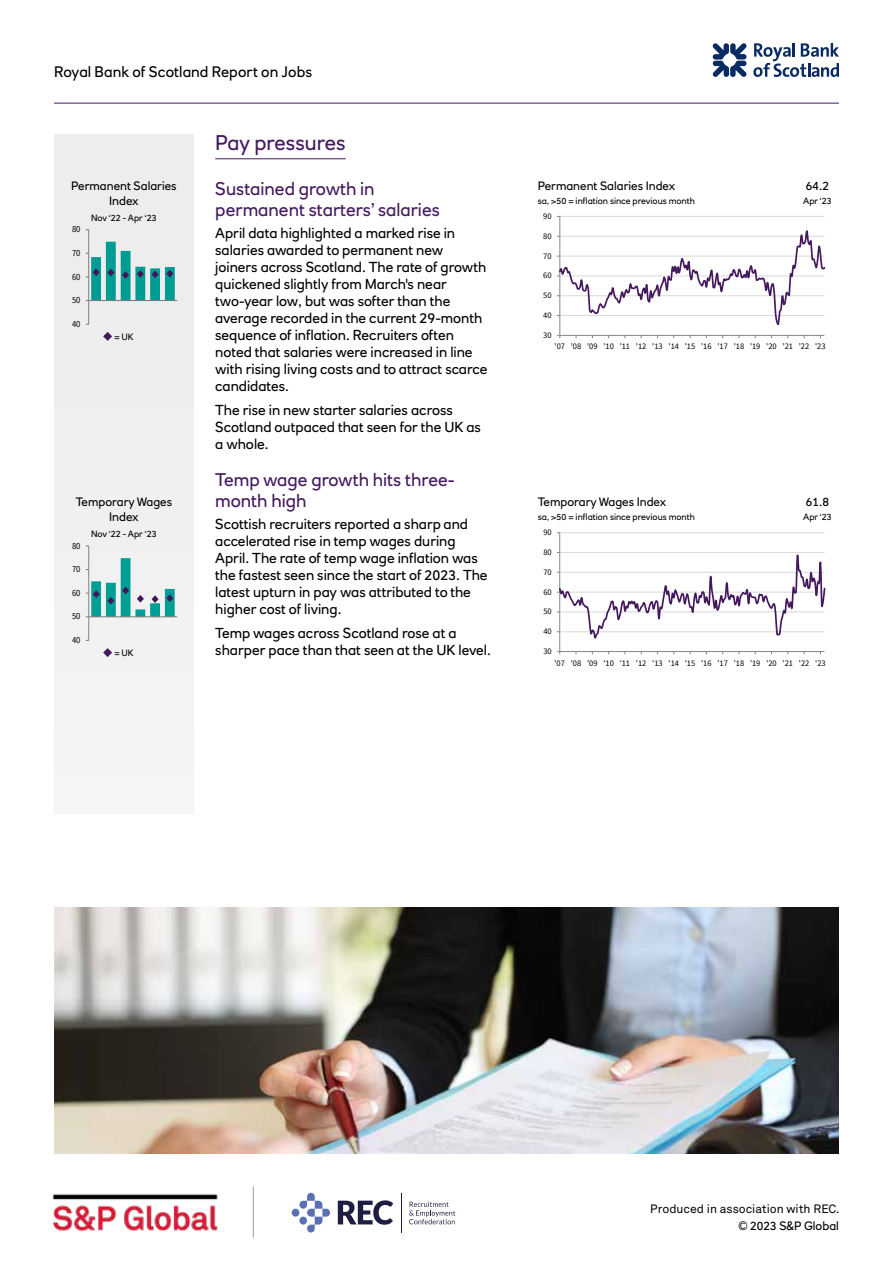
<style>
.page{position:relative;width:893px;height:1263px;background:#fff}
.page>*{position:absolute;margin:0;border:0;box-sizing:border-box;transform-origin:0 0}
.t1{font:21px "RN House Sans";color:#44195e}
.t2{font:18px/21.6px "RN House Sans";color:#44195e}
.t3{font:15px "RN House Sans";letter-spacing:.005em;color:#000}
.t4{font:14.25px/17.1px "RN House Sans";color:#000}
.t5{font:12px/14.4px "RN House Sans";color:#000;text-align:center}
.t6{font:12px "Akkurat LL";color:#000}
.t7{font:9.3px "Source Sans Pro";letter-spacing:.005em;color:#000;scale:.91 1}
.t8{font:9.3px "Source Sans Pro";letter-spacing:.005em;color:#000;scale:.92 1}
.t9{font:9px "RN House Sans";color:#000}
.t10{font:8.55px "Source Sans Pro";letter-spacing:-.005em;color:#000}
</style>
<div class="page">
<hr style="left:54px;top:103px;width:785px;height:1px;background:#44195e">
<svg style="left:712px;top:43px;width:35px;height:34px"></svg>
<svg style="left:753px;top:43px;width:86px;height:34px"></svg>
<hr style="left:253px;top:1186px;width:1px;height:52px;background:#9d9d9c">
<svg style="left:338px;top:1200px;width:55px;height:25px"></svg>
<hr style="left:401px;top:1193px;width:1px;height:39px;background:#1f1d43">
<svg style="left:409px;top:1201px;width:46px;height:23px"></svg>
<div style="left:292px;top:1209px;width:7px;height:7px;background:#5a70b5;border-radius:50%"></div>
<svg style="left:299px;top:1193px;width:31px;height:39px"></svg>
<img style="left:52px;top:1194px;width:166px;height:38px">
<div style="left:54px;top:134px;width:140px;height:680px;background:#ededed"></div>
<hr style="left:215px;top:159px;width:131px;height:1px;background:#44195e">
<hr style="left:560px;top:216px;width:264px;height:1px;background:#d9d9d9">
<hr style="left:559px;top:216px;width:1px;height:119px;background:#868686">
<hr style="left:560px;top:335px;width:264px;height:1px;background:#868686">
<svg style="left:557px;top:230px;width:268px;height:95px"></svg>
<hr style="left:88px;top:230px;width:1px;height:94px;background:#868686">
<hr style="left:89px;top:300px;width:88px;height:1px;background:#868686">
<svg style="left:86px;top:242px;width:89px;height:59px"></svg>
<hr style="left:560px;top:532px;width:264px;height:1px;background:#d9d9d9">
<hr style="left:559px;top:533px;width:1px;height:118px;background:#868686">
<hr style="left:560px;top:651px;width:264px;height:1px;background:#868686">
<svg style="left:557px;top:550px;width:268px;height:91px"></svg>
<hr style="left:88px;top:546px;width:1px;height:94px;background:#868686">
<hr style="left:89px;top:616px;width:88px;height:1px;background:#868686">
<svg style="left:86px;top:558px;width:89px;height:59px"></svg>
<img style="left:54px;top:907px;width:785px;height:247px">
<svg style="left:103px;top:332px;width:9px;height:9px"></svg>
<svg style="left:103px;top:648px;width:9px;height:9px"></svg>
<p class="t3" style="left:54px;top:63px;width:260px">Royal Bank of Scotland Report on Jobs</p>
<p class="t5" style="left:71px;top:179px;width:107px">Permanent Salaries<br>Index</p>
<p class="t7" style="left:72px;top:223px;width:11px">80</p>
<p class="t7" style="left:72px;top:247px;width:11px">70</p>
<p class="t7" style="left:72px;top:271px;width:11px">60</p>
<p class="t7" style="left:72px;top:294px;width:11px">50</p>
<p class="t7" style="left:72px;top:318px;width:11px">40</p>
<p class="t9" style="left:91px;top:212px;width:67px">Nov ‘22 - Apr ‘23</p>
<p class="t9" style="left:114px;top:331px;width:21px">= UK</p>
<p class="t5" style="left:76px;top:495px;width:98px">Temporary Wages<br>Index</p>
<p class="t8" style="left:72px;top:540px;width:11px">80</p>
<p class="t8" style="left:72px;top:563px;width:11px">70</p>
<p class="t8" style="left:72px;top:587px;width:11px">60</p>
<p class="t8" style="left:72px;top:610px;width:11px">50</p>
<p class="t8" style="left:72px;top:634px;width:11px">40</p>
<p class="t9" style="left:91px;top:528px;width:67px">Nov ‘22 - Apr ‘23</p>
<p class="t9" style="left:114px;top:647px;width:21px">= UK</p>
<h1 class="t1" style="left:215px;top:130px;width:132px">Pay pressures</h1>
<p class="t2" style="left:215px;top:177px;width:226px">Sustained growth in permanent starters’ salaries</p>
<p class="t4" style="left:215px;top:224px;width:274px">April data highlighted a marked rise in salaries awarded to permanent new joiners across Scotland. The rate of growth quickened slightly from March's near two-year low, but was softer than the average recorded in the current 29-month sequence of inflation. Recruiters often noted that salaries were increased in line with rising living costs and to attract scarce candidates.</p>
<p class="t4" style="left:215px;top:401px;width:267px">The rise in new starter salaries across<br>Scotland outpaced that seen for the UK as a whole.</p>
<p class="t2" style="left:215px;top:468px;width:241px">Temp wage growth hits three&shy;month high</p>
<p class="t4" style="left:215px;top:515px;width:274px">Scottish recruiters reported a sharp and accelerated rise in temp wages during April. The rate of temp wage inflation was the fastest seen since the start of 2023. The latest upturn in pay was attributed to the higher cost of living.</p>
<p class="t4" style="left:215px;top:624px;width:277px">Temp wages across Scotland rose at a sharper pace than that seen at the UK level.</p>
<p class="t5" style="left:538px;top:179px;width:139px">Permanent Salaries Index</p>
<p class="t9" style="left:538px;top:195px;width:159px">sa, &gt;50 = inflation since previous month</p>
<p class="t10" style="left:543px;top:211px;width:10px">90</p>
<p class="t10" style="left:543px;top:230px;width:10px">80</p>
<p class="t10" style="left:543px;top:250px;width:10px">70</p>
<p class="t10" style="left:543px;top:270px;width:10px">60</p>
<p class="t10" style="left:543px;top:290px;width:10px">50</p>
<p class="t10" style="left:543px;top:310px;width:10px">40</p>
<p class="t10" style="left:543px;top:330px;width:10px">30</p>
<p class="t5" style="left:806px;top:179px;width:25px">64.2</p>
<p class="t9" style="left:803px;top:195px;width:30px">Apr ‘23</p>
<p class="t10" style="left:555px;top:341px;width:273px">'07 '08 '09 '10 '11 '12 '13 '14 '15 '16 '17 '18 '19 '20 '21 '22 '23</p>
<p class="t5" style="left:538px;top:495px;width:130px">Temporary Wages Index</p>
<p class="t9" style="left:538px;top:511px;width:159px">sa, &gt;50 = inflation since previous month</p>
<p class="t10" style="left:543px;top:527px;width:10px">90</p>
<p class="t10" style="left:543px;top:547px;width:10px">80</p>
<p class="t10" style="left:543px;top:566px;width:10px">70</p>
<p class="t10" style="left:543px;top:586px;width:10px">60</p>
<p class="t10" style="left:543px;top:606px;width:10px">50</p>
<p class="t10" style="left:543px;top:626px;width:10px">40</p>
<p class="t10" style="left:543px;top:646px;width:10px">30</p>
<p class="t5" style="left:806px;top:495px;width:25px">61.8</p>
<p class="t9" style="left:803px;top:511px;width:30px">Apr ‘23</p>
<p class="t10" style="left:554px;top:657px;width:273px">'07 '08 '09 '10 '11 '12 '13 '14 '15 '16 '17 '18 '19 '20 '21 '22 '23</p>
<p class="t6" style="left:650px;top:1199px;width:191px">Produced in association with REC.</p>
<p class="t5" style="left:739px;top:1218px;width:102px">© 2023 S&amp;P Global</p>
</div>
